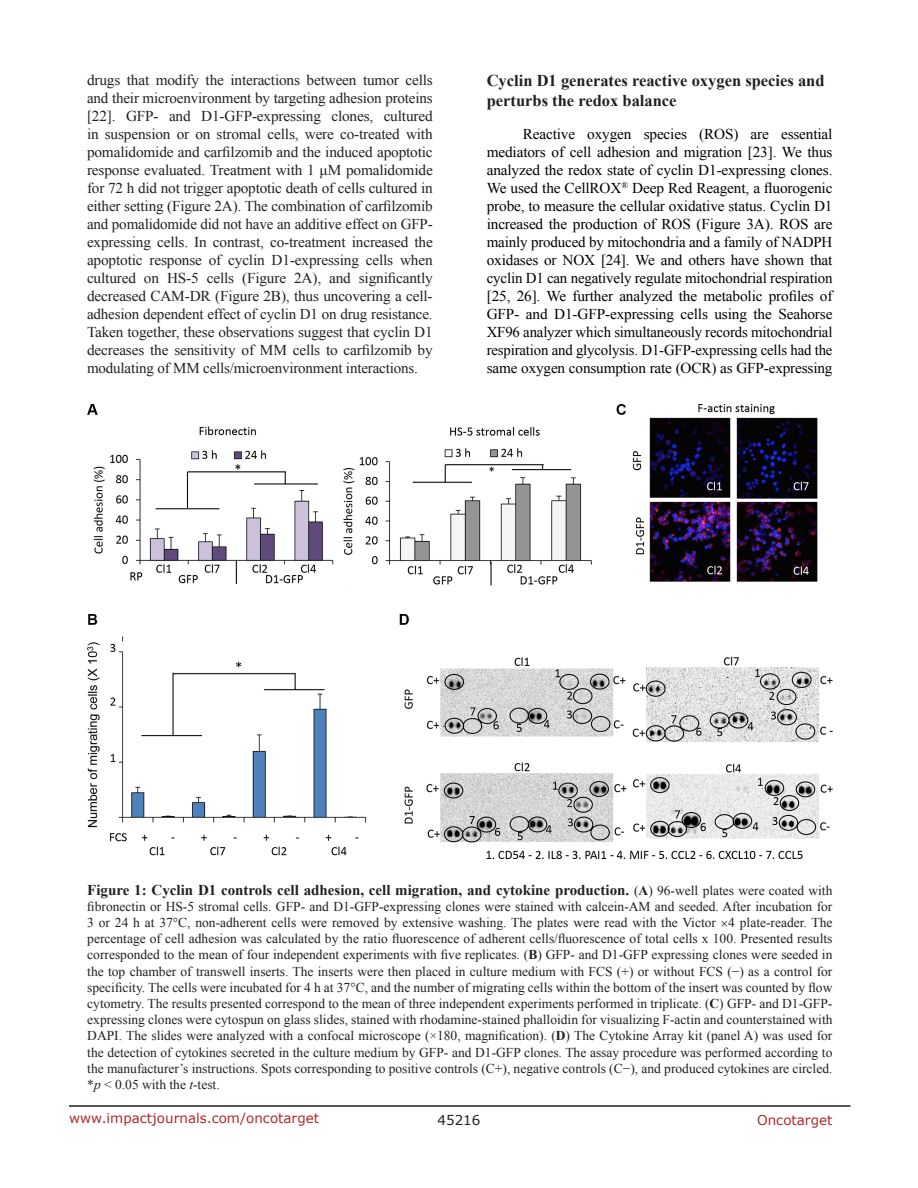
<style>
.page{position:relative;width:918px;height:1188px;background:#fff}
.page>*{position:absolute;margin:0;border:0;box-sizing:border-box;transform-origin:0 0}
.t1{font:700 16.5px/19.8px "Times New Roman";color:#231f20}
.t2{font:15px/18px "Times New Roman";letter-spacing:-.01em;color:#231f20;text-align:justify}
.t3{font:15px/18px "Times New Roman";letter-spacing:-.01em;color:#000;text-align:justify}
.t4{font:700 15px "Times New Roman";color:#231f20}
.t5{font:13.5px/16.2px "Times New Roman";color:#231f20;text-align:justify}
.t6{font:13.5px "Verdana";color:#ac2b31}
.t7{font:13.5px "Verdana";color:#231f20}
.s1{font-weight:400;font-size:13.5px}
.s2{font-size:13.5px}
.s3{font-weight:700}
.s4{font-style:italic}
</style>
<div class="page">
<hr style="left:69px;top:1105px;width:781px;height:2px;background:#231f20">
<img style="left:88px;top:405px;width:744px;height:453px">
<p class="t2" style="left:87px;top:71px;width:347px">drugs that modify the interactions between tumor cells and their microenvironment by targeting adhesion proteins [22]. GFP- and D1-GFP-expressing clones, cultured in suspension or on stromal cells, were co-treated with pomalidomide and carfilzomib and the induced apoptotic response evaluated. Treatment with 1 μM pomalidomide for 72 h did not trigger apoptotic death of cells cultured in either setting (Figure 2A). The combination of carfilzomib and pomalidomide did not have an additive effect on GFP&shy;expressing cells. In contrast, co-treatment increased the apoptotic response of cyclin D1-expressing cells when cultured on HS-5 cells (Figure 2A), and significantly decreased CAM-DR (Figure 2B), thus uncovering a cell&shy;adhesion dependent effect of cyclin D1 on drug resistance.<br>Taken together, these observations suggest that cyclin D1 decreases the sensitivity of MM cells to carfilzomib by modulating of MM cells/microenvironment interactions.</p>
<p class="t1" style="left:487px;top:70px;width:339px">Cyclin D1 generates reactive oxygen species and perturbs the redox balance</p>
<p class="t3" style="left:487px;top:125px;width:347px;text-indent:36px">Reactive oxygen species (ROS) are essential mediators of cell adhesion and migration [23]. We thus analyzed the redox state of cyclin D1-expressing clones.<br>We used the CellROX<sup>®</sup> Deep Red Reagent, a fluorogenic probe, to measure the cellular oxidative status. Cyclin D1 increased the production of ROS (Figure 3A). ROS are mainly produced by mitochondria and a family of NADPH oxidases or NOX [24]. We and others have shown that cyclin D1 can negatively regulate mitochondrial respiration [25, 26]. We further analyzed the metabolic profiles of GFP- and D1-GFP-expressing cells using the Seahorse XF96 analyzer which simultaneously records mitochondrial respiration and glycolysis. D1-GFP-expressing cells had the same oxygen consumption rate (OCR) as GFP-expressing</p>
<p class="t4" style="left:87px;top:879px;width:747px">Figure 1: Cyclin D1 controls cell adhesion, cell migration, and cytokine production. <span class="s1">(</span><span class="s2">A</span><span class="s1">) 96-well plates were coated with</span></p>
<p class="t5" style="left:87px;top:898px;width:747px">fibronectin or HS-5 stromal cells. GFP- and D1-GFP-expressing clones were stained with calcein-AM and seeded. After incubation for 3 or 24 h at 37°C, non-adherent cells were removed by extensive washing. The plates were read with the Victor 4 plate-reader. The percentage of cell adhesion was calculated by the ratio fluorescence of adherent cells/fluorescence of total cells x 100. Presented results corresponded to the mean of four independent experiments with five replicates. (<span class="s3">B</span>) GFP- and D1-GFP expressing clones were seeded in the top chamber of transwell inserts. The inserts were then placed in culture medium with FCS (+) or without FCS (−) as a control for specificity. The cells were incubated for 4 h at 37°C, and the number of migrating cells within the bottom of the insert was counted by flow cytometry. The results presented correspond to the mean of three independent experiments performed in triplicate. (<span class="s3">C</span>) GFP- and D1-GFP&shy;expressing clones were cytospun on glass slides, stained with rhodamine-stained phalloidin for visualizing F-actin and counterstained with DAPI. The slides were analyzed with a confocal microscope (×180, magnification). (<span class="s3">D</span>) The Cytokine Array kit (panel A) was used for the detection of cytokines secreted in the culture medium by GFP- and D1-GFP clones. The assay procedure was performed according to the manufacturer’s instructions. Spots corresponding to positive controls (C+), negative controls (C−), and produced cytokines are circled. *<span class="s4">p</span> &lt; 0.05 with the <span class="s4">t-</span>test.</p>
<p class="t6" style="left:69px;top:1109px;width:252px">www.impactjournals.com/oncotarget</p>
<p class="t7" style="left:438px;top:1111px;width:44px">45216</p>
<p class="t6" style="left:757px;top:1111px;width:77px">Oncotarget</p>
</div>
